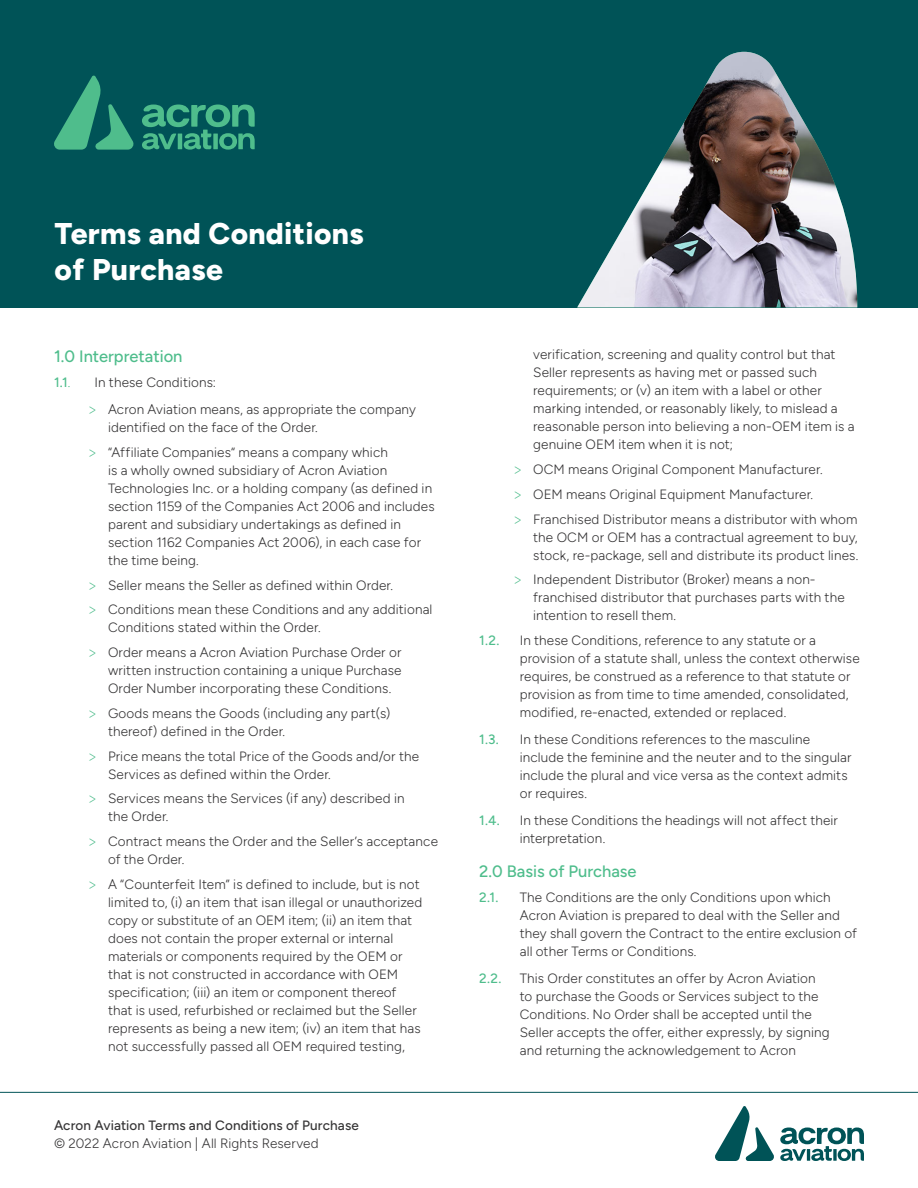
<style>
.page{position:relative;width:918px;height:1188px;background:#fff}
.page>*{position:absolute;margin:0;border:0;box-sizing:border-box;transform-origin:0 0}
.t1{font:800 30px/36px "Figtree";letter-spacing:.01em;color:#fff}
.Number_Headings{font:500 16.5px "Figtree";color:#4fbd8c}
.Sub_Points{font:300 13.5px/18px "Figtree";letter-spacing:.01em;color:#363536}
.Body_Copy{font:500 13.5px/18px "Figtree";letter-spacing:.01em;color:#363536}
.Sub_Points-2{font:500 13.5px "Figtree";color:#4fbd8c}
.s1{font-weight:300}
.s2{font-family:"IBM Plex Sans";color:#4fbd8c}
</style>
<div class="page">
<div style="left:0;top:0;width:918px;height:307px;background:#005357"></div>
<img style="left:577px;top:52px;width:281px;height:255px">
<hr style="left:0;top:1092px;width:918px;height:1px;background:#005357">
<svg style="left:715px;top:1106px;width:149px;height:55px"></svg>
<svg style="left:54px;top:76px;width:80px;height:74px"></svg>
<svg style="left:142px;top:104px;width:113px;height:46px"></svg>
<p class="t1" style="left:55px;top:215px;width:311px">Terms and Conditions of Purchase</p>
<p class="Number_Headings" style="left:54px;top:347px;width:130px">1.0 Interpretation</p>
<p class="Sub_Points-2" style="left:54px;top:375px;width:18px">1.1<span class="s1">.</span></p>
<p class="Sub_Points" style="left:94px;top:373px;width:123px">In these Conditions:</p>
<p class="Sub_Points" style="left:108px;top:400px;width:309px;text-indent:-20px"><span class="s2">&gt;</span> Acron Aviation means, as appropriate the company identified on the face of the Order.</p>
<p class="Sub_Points" style="left:108px;top:443px;width:328px;text-indent:-20px"><span class="s2">&gt;</span> “Affiliate Companies“ means a company which<br>is a wholly owned subsidiary of Acron Aviation Technologies Inc. or a holding company (as defined in section 1159 of the Companies Act 2006 and includes parent and subsidiary undertakings as defined in section 1162 Companies Act 2006), in each case for the time being.</p>
<p class="Sub_Points" style="left:88px;top:576px;width:306px"><span class="s2">&gt;</span> Seller means the Seller as defined within Order.</p>
<p class="Sub_Points" style="left:108px;top:601px;width:326px;text-indent:-20px"><span class="s2">&gt;</span> Conditions mean these Conditions and any additional<br>Conditions stated within the Order.</p>
<p class="Sub_Points" style="left:108px;top:643px;width:295px;text-align:justify;text-indent:-20px"><span class="s2">&gt;</span> Order means a Acron Aviation Purchase Order or written instruction containing a unique Purchase Order Number incorporating these Conditions.</p>
<p class="Sub_Points" style="left:108px;top:704px;width:284px;text-indent:-20px"><span class="s2">&gt;</span> Goods means the Goods (including any part(s) thereof) defined in the Order.</p>
<p class="Sub_Points" style="left:108px;top:747px;width:313px;text-indent:-20px"><span class="s2">&gt;</span> Price means the total Price of the Goods and/or the<br>Services as defined within the Order.</p>
<p class="Sub_Points" style="left:108px;top:790px;width:298px;text-indent:-20px"><span class="s2">&gt;</span> Services means the Services (if any) described in the Order.</p>
<p class="Sub_Points" style="left:108px;top:832px;width:332px;text-indent:-20px"><span class="s2">&gt;</span> Contract means the Order and the Seller’s acceptance of the Order.</p>
<p class="Sub_Points" style="left:108px;top:875px;width:316px;text-indent:-20px"><span class="s2">&gt;</span> A “Counterfeit Item” is defined to include, but is not limited to, (i) an item that isan illegal or unauthorized copy or substitute of an OEM item; (ii) an item that does not contain the proper external or internal materials or components required by the OEM or that is not constructed in accordance with OEM specification; (iii) an item or component thereof that is used, refurbished or reclaimed but the Seller represents as being a new item; (iv) an item that has not successfully passed all OEM required testing,</p>
<p class="Body_Copy" style="left:54px;top:1116px;width:306px">Acron Aviation Terms and Conditions of Purchase <span class="s1">© 2022 Acron Aviation | All Rights Reserved</span></p>
<p class="Sub_Points" style="left:533px;top:346px;width:323px">verification, screening and quality control but that Seller represents as having met or passed such requirements; or (v) an item with a label or other marking intended, or reasonably likely, to mislead a reasonable person into believing a non-OEM item is a genuine OEM item when it is not;</p>
<p class="Sub_Points" style="left:514px;top:461px;width:310px"><span class="s2">&gt;</span> OCM means Original Component Manufacturer.</p>
<p class="Sub_Points" style="left:514px;top:485px;width:301px"><span class="s2">&gt;</span> OEM means Original Equipment Manufacturer.</p>
<p class="Sub_Points" style="left:533px;top:510px;width:327px;text-align:justify;text-indent:-20px"><span class="s2">&gt;</span> Franchised Distributor means a distributor with whom the OCM or OEM has a contractual agreement to buy, stock, re-package, sell and distribute its product lines.</p>
<p class="Sub_Points" style="left:533px;top:571px;width:313px;text-indent:-20px"><span class="s2">&gt;</span> Independent Distributor (Broker) means a non&shy;franchised distributor that purchases parts with the intention to resell them.</p>
<p class="Sub_Points-2" style="left:479px;top:633px;width:22px">1.2.</p>
<p class="Sub_Points" style="left:520px;top:632px;width:341px">In these Conditions, reference to any statute or a provision of a statute shall, unless the context otherwise requires, be construed as a reference to that statute or provision as from time to time amended, consolidated, modified, re-enacted, extended or replaced.</p>
<p class="Sub_Points-2" style="left:479px;top:732px;width:21px">1.3.</p>
<p class="Sub_Points" style="left:520px;top:731px;width:333px">In these Conditions references to the masculine include the feminine and the neuter and to the singular include the plural and vice versa as the context admits or requires.</p>
<p class="Sub_Points-2" style="left:479px;top:813px;width:22px">1.4.</p>
<p class="Sub_Points" style="left:520px;top:812px;width:320px">In these Conditions the headings will not affect their interpretation.</p>
<p class="Number_Headings" style="left:479px;top:862px;width:159px">2.0 Basis of Purchase</p>
<p class="Sub_Points-2" style="left:479px;top:889px;width:21px">2.1.</p>
<p class="Sub_Points" style="left:520px;top:888px;width:339px">The Conditions are the only Conditions upon which Acron Aviation is prepared to deal with the Seller and they shall govern the Contract to the entire exclusion of all other Terms or Conditions.</p>
<p class="Sub_Points-2" style="left:479px;top:970px;width:24px">2.2.</p>
<p class="Sub_Points" style="left:520px;top:969px;width:312px">This Order constitutes an offer by Acron Aviation to purchase the Goods or Services subject to the Conditions. No Order shall be accepted until the Seller accepts the offer, either expressly, by signing and returning the acknowledgement to Acron</p>
</div>
